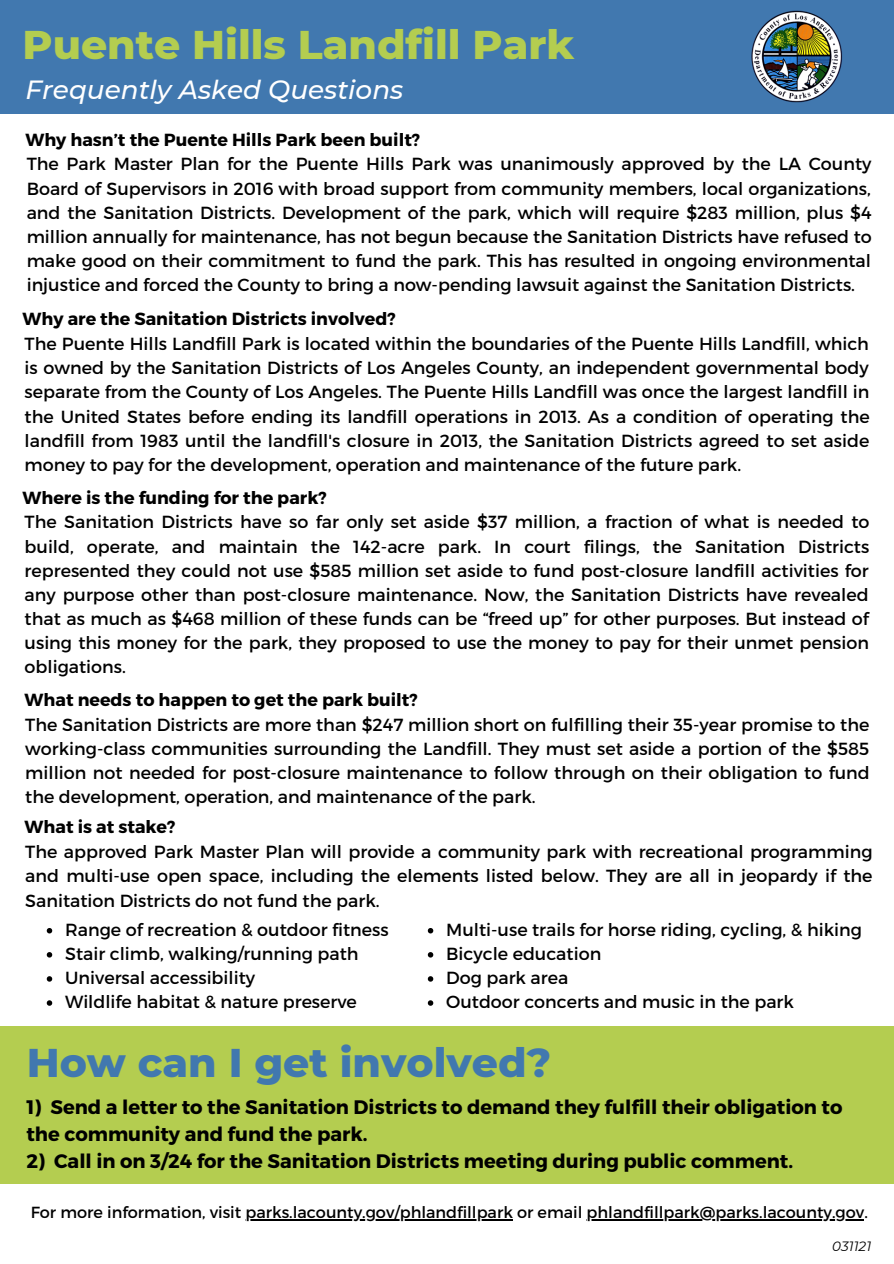
<style>
.page{position:relative;width:894px;height:1264px;background:#fff}
.page>*{position:absolute;margin:0;border:0;box-sizing:border-box;transform-origin:0 0}
.t1{font:800 40.95px "Montserrat";color:#b4cd50}
.t2{font:800 40.95px "Montserrat";color:#4178af}
.t3{font:italic 500 26.25px "Montserrat";color:#fff}
.t4{font:700 19.5px/27px "Montserrat";color:#000}
.t5{font:17.55px/24.2px "Montserrat";color:#000;text-align:justify}
.t6{font:700 17.55px "Montserrat";color:#000}
.t7{font:16.05px "Montserrat";color:#000}
.t8{font:italic 13.5px "Montserrat";color:#000}
</style>
<div class="page">
<div style="left:0;top:0;width:893px;height:114px;background:#4178af"></div>
<div style="left:0;top:1026px;width:893px;height:158px;background:#b4cd50"></div>
<svg style="left:47px;top:928px;width:5px;height:5px"></svg>
<svg style="left:47px;top:952px;width:5px;height:5px"></svg>
<svg style="left:47px;top:976px;width:5px;height:5px"></svg>
<svg style="left:47px;top:1000px;width:5px;height:5px"></svg>
<svg style="left:427px;top:928px;width:6px;height:5px"></svg>
<svg style="left:427px;top:952px;width:6px;height:5px"></svg>
<svg style="left:427px;top:976px;width:6px;height:5px"></svg>
<svg style="left:427px;top:1000px;width:6px;height:5px"></svg>
<img style="left:751px;top:10px;width:91px;height:93px">
<hr style="left:245px;top:1218px;width:267px;height:2px;background:#000">
<hr style="left:586px;top:1218px;width:278px;height:2px;background:#000">
<p class="t1" style="left:23px;top:19px;width:553px">Puente Hills Landfill Park</p>
<p class="t3" style="left:25px;top:73px;width:379px">Frequently Asked Questions</p>
<p class="t6" style="left:25px;top:128px;width:396px">Why hasn’t the Puente Hills Park been built?</p>
<p class="t5" style="left:27px;top:151px;width:846px">The Park Master Plan for the Puente Hills Park was unanimously approved by the LA County Board of Supervisors in 2016 with broad support from community members, local organizations, and the Sanitation Districts. Development of the park, which will require $283 million, plus $4 million annually for maintenance, has not begun because the Sanitation Districts have refused to make good on their commitment to fund the park. This has resulted in ongoing environmental injustice and forced the County to bring a now-pending lawsuit against the Sanitation Districts.</p>
<p class="t6" style="left:23px;top:308px;width:374px">Why are the Sanitation Districts involved?</p>
<p class="t5" style="left:25px;top:331px;width:846px">The Puente Hills Landfill Park is located within the boundaries of the Puente Hills Landfill, which is owned by the Sanitation Districts of Los Angeles County, an independent governmental body separate from the County of Los Angeles. The Puente Hills Landfill was once the largest landfill in the United States before ending its landfill operations in 2013. As a condition of operating the landfill from 1983 until the landfill's closure in 2013, the Sanitation Districts agreed to set aside money to pay for the development, operation and maintenance of the future park.</p>
<p class="t6" style="left:23px;top:486px;width:305px">Where is the funding for the park?</p>
<p class="t5" style="left:25px;top:509px;width:846px">The Sanitation Districts have so far only set aside $37 million, a fraction of what is needed to build, operate, and maintain the 142-acre park. In court filings, the Sanitation Districts represented they could not use $585 million set aside to fund post-closure landfill activities for any purpose other than post-closure maintenance. Now, the Sanitation Districts have revealed that as much as $468 million of these funds can be “freed up” for other purposes. But instead of using this money for the park, they proposed to use the money to pay for their unmet pension obligations.</p>
<p class="t6" style="left:25px;top:688px;width:394px">What needs to happen to get the park built?</p>
<p class="t5" style="left:25px;top:712px;width:845px">The Sanitation Districts are more than $247 million short on fulfilling their 35-year promise to the working-class communities surrounding the Landfill. They must set aside a portion of the $585 million not needed for post-closure maintenance to follow through on their obligation to fund the development, operation, and maintenance of the park.</p>
<p class="t5" style="left:25px;top:839px;width:848px">The approved Park Master Plan will provide a community park with recreational programming and multi-use open space, including the elements listed below. They are all in jeopardy if the Sanitation Districts do not fund the park.</p>
<p class="t6" style="left:25px;top:815px;width:152px">What is at stake?</p>
<p class="t5" style="left:65px;top:916px;width:325px">Range of recreation &amp; outdoor fitness</p>
<p class="t5" style="left:65px;top:940px;width:295px">Stair climb, walking/running path</p>
<p class="t5" style="left:65px;top:964px;width:191px">Universal accessibility</p>
<p class="t5" style="left:65px;top:988px;width:293px">Wildlife habitat &amp; nature preserve</p>
<p class="t5" style="left:446px;top:916px;width:417px">Multi-use trails for horse riding, cycling, &amp; hiking</p>
<p class="t5" style="left:446px;top:940px;width:156px">Bicycle education</p>
<p class="t5" style="left:446px;top:964px;width:124px">Dog park area</p>
<p class="t5" style="left:446px;top:988px;width:349px">Outdoor concerts and music in the park</p>
<p class="t2" style="left:27px;top:1037px;width:525px">How can I get involved?</p>
<p class="t4" style="left:26px;top:1092px;width:817px">1) Send a letter to the Sanitation Districts to demand they fulfill their obligation to the community and fund the park.</p>
<p class="t4" style="left:26px;top:1146px;width:768px">2) Call in on 3/24 for the Sanitation Districts meeting during public comment.</p>
<p class="t7" style="left:31px;top:1201px;width:838px">For more information, visit parks.lacounty.gov/phlandfillpark or email phlandfillpark@parks.lacounty.gov.</p>
<p class="t8" style="left:832px;top:1237px;width:40px">031121</p>
</div>
